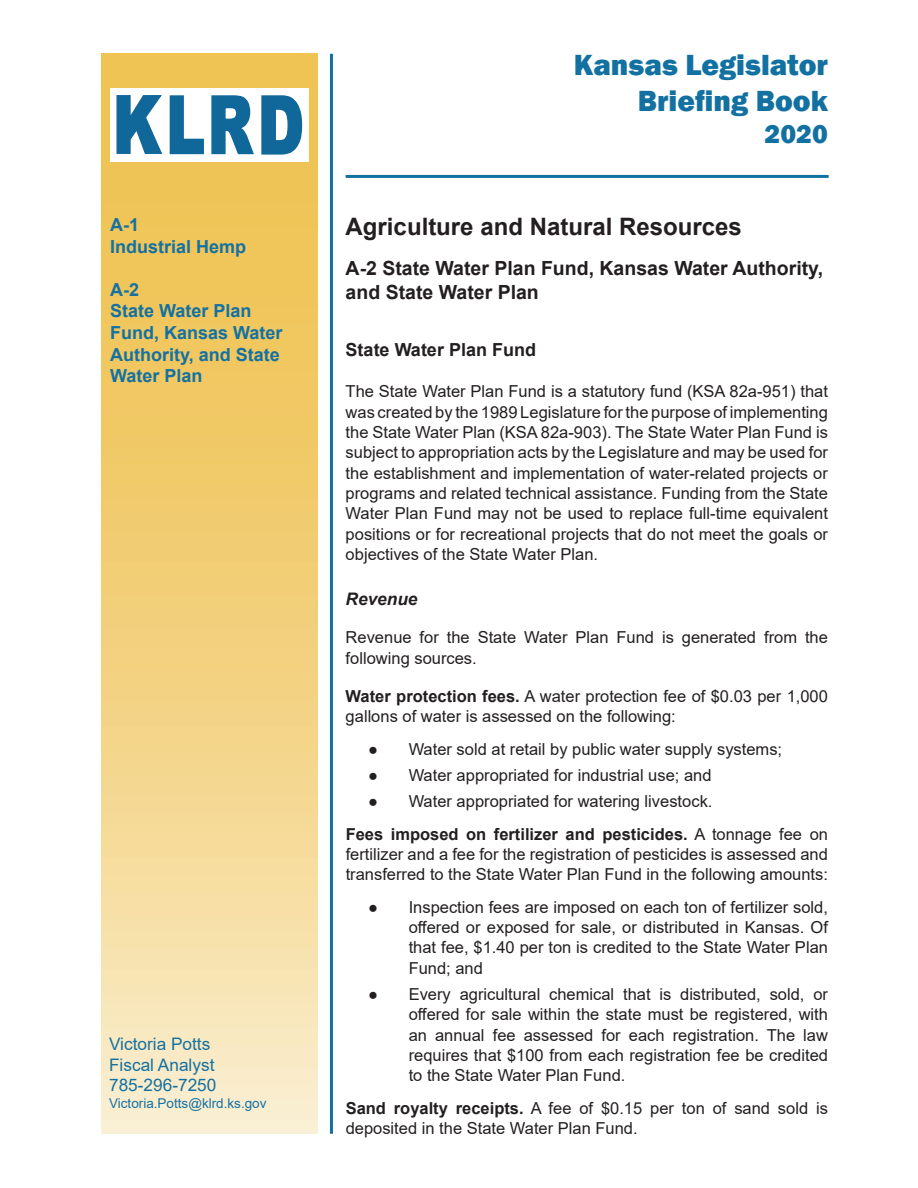
<style>
.page{position:relative;width:918px;height:1188px;background:#fff}
.page>*{position:absolute;margin:0;border:0;box-sizing:border-box;transform-origin:0 0}
.t1{font:800 30px/36px "Franklin Gothic";color:#1371a2;text-align:right}
.t2{font:800 27px "Franklin Gothic";color:#1371a2}
.t3{font:700 24px "Arial";color:#231f20}
.t4{font:700 19.5px/24px "Arial";color:#231f20}
.t5{font:700 18px/21.6px "Arial";color:#1471a2}
.t6{font:700 18px "Arial";color:#231f20}
.t7{font:17.25px/20.7px "Arial";color:#1471a2}
.t8{font:italic 700 17.25px "Arial";color:#231f20}
.t9{font:16.5px/20.4px "Arial";color:#231f20}
.t10{font:13.5px "Arial";color:#1471a2}
.s1{font-weight:700}
</style>
<div class="page">
<svg style="left:101px;top:54px;width:216px;height:1080px;background:#f3d383"></svg>
<hr style="left:330px;top:54px;width:3px;height:1080px;background:#1371a2">
<hr style="left:346px;top:175px;width:483px;height:3px;background:#1371a2">
<div style="left:110px;top:88px;width:198px;height:74px;background:#fff"></div>
<svg style="left:211px;top:95px;width:43px;height:60px"></svg>
<svg style="left:169px;top:95px;width:35px;height:60px"></svg>
<svg style="left:116px;top:95px;width:47px;height:59px"></svg>
<svg style="left:261px;top:95px;width:42px;height:60px"></svg>
<p class="t5" style="left:110px;top:214px;width:138px">A-1<br>Industrial Hemp</p>
<p class="t5" style="left:110px;top:279px;width:174px">A-2<br>State Water Plan<br>Fund, Kansas Water<br>Authority, and State<br>Water Plan</p>
<p class="t7" style="left:109px;top:1033px;width:109px">Victoria Potts<br>Fiscal Analyst<br>785-296-7250</p>
<p class="t10" style="left:109px;top:1094px;width:159px">Victoria.Potts@klrd.ks.gov</p>
<h1 class="t1" style="left:574px;top:47px;width:256px">Kansas Legislator<br>Briefing Book</h1>
<h2 class="t2" style="left:765px;top:117px;width:65px">2020</h2>
<h3 class="t3" style="left:346px;top:210px;width:398px">Agriculture and Natural Resources</h3>
<p class="t4" style="left:346px;top:257px;width:479px">A-2 State Water Plan Fund, Kansas Water Authority, and State Water Plan</p>
<p class="t6" style="left:346px;top:337px;width:192px">State Water Plan Fund</p>
<p class="t9" style="left:346px;top:381px;width:484px;text-align:justify">The State Water Plan Fund is a statutory fund (KSA 82a-951) that was created by the 1989 Legislature for the purpose of implementing the State Water Plan (KSA 82a-903). The State Water Plan Fund is subject to appropriation acts by the Legislature and may be used for the establishment and implementation of water-related projects or programs and related technical assistance. Funding from the State Water Plan Fund may not be used to replace full-time equivalent positions or for recreational projects that do not meet the goals or objectives of the State Water Plan.</p>
<p class="t8" style="left:346px;top:588px;width:73px">Revenue</p>
<p class="t9" style="left:346px;top:627px;width:484px">Revenue for the State Water Plan Fund is generated from the following sources.</p>
<p class="t9" style="left:346px;top:686px;width:484px"><span class="s1">Water protection fees.</span> A water protection fee of $0.03 per 1,000 gallons of water is assessed on the following:</p>
<p class="t9" style="left:368px;top:739px;width:416px">● Water sold at retail by public water supply systems;</p>
<p class="t9" style="left:368px;top:765px;width:345px">● Water appropriated for industrial use; and</p>
<p class="t9" style="left:346px;top:785px;width:484px;line-height:32.2px;text-indent:22px">● Water appropriated for watering livestock.<br><span class="s1">Fees imposed on fertilizer and pesticides.</span> A tonnage fee on</p>
<p class="t9" style="left:346px;top:844px;width:484px">fertilizer and a fee for the registration of pesticides is assessed and transferred to the State Water Plan Fund in the following amounts:</p>
<p class="t9" style="left:409px;top:897px;width:421px;text-align:justify;text-indent:-41px">● Inspection fees are imposed on each ton of fertilizer sold, offered or exposed for sale, or distributed in Kansas. Of that fee, $1.40 per ton is credited to the State Water Plan Fund; and</p>
<p class="t9" style="left:409px;top:984px;width:421px;text-align:justify;text-indent:-41px">● Every agricultural chemical that is distributed, sold, or offered for sale within the state must be registered, with an annual fee assessed for each registration. The law requires that $100 from each registration fee be credited to the State Water Plan Fund.</p>
<p class="t9" style="left:346px;top:1098px;width:484px"><span class="s1">Sand royalty receipts.</span> A fee of $0.15 per ton of sand sold is deposited in the State Water Plan Fund.</p>
</div>
